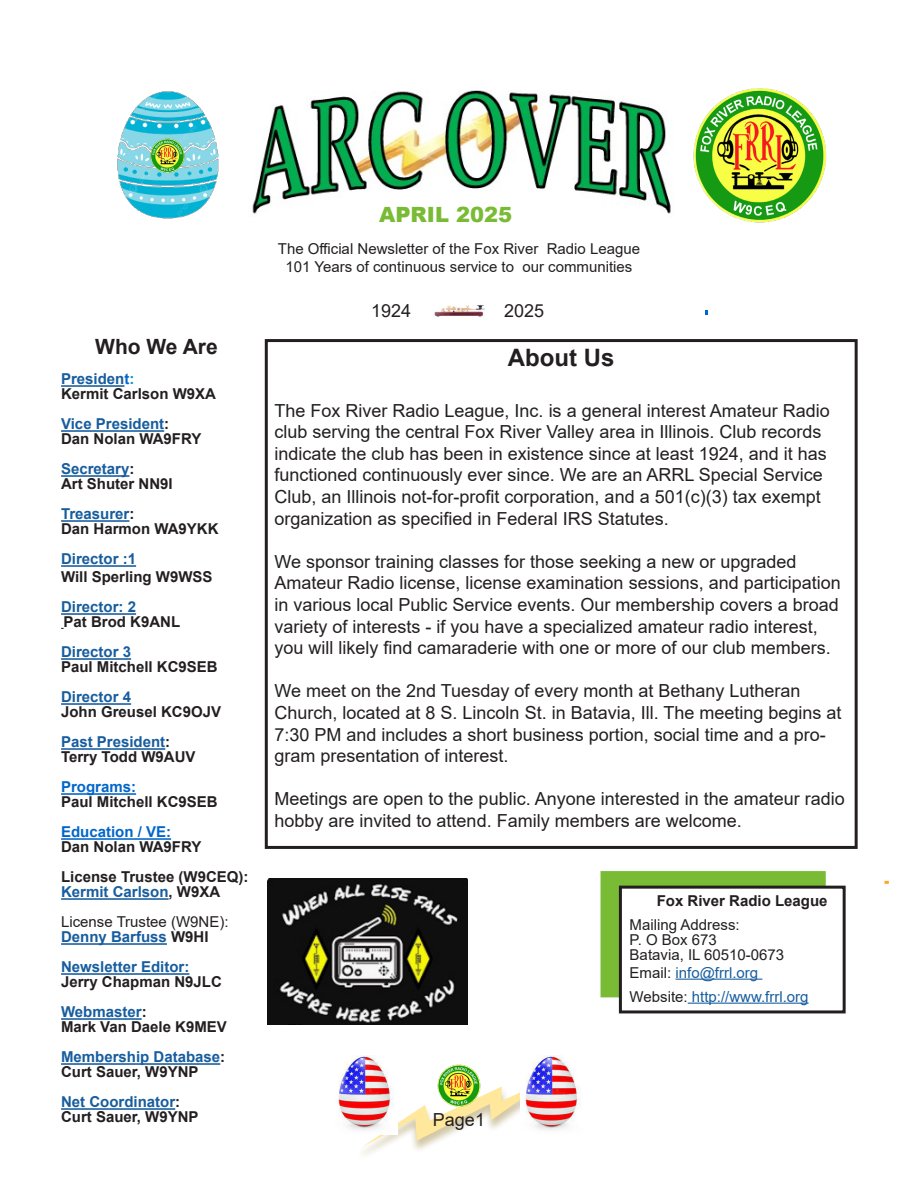
<style>
.page{position:relative;width:918px;height:1188px;background:#fff}
.page>*{position:absolute;margin:0;border:0;box-sizing:border-box;transform-origin:0 0}
.t1{font:700 24px "Arial";color:#231f20}
.t2{font:900 21px "Arial";color:#79bb35}
.t3{font:700 21px "Arial";color:#231f20}
.t4{font:18px/21.6px "Arial";color:#231f20}
.t5{font:700 15px "Arial";color:#231f20}
.t6{font:700 15px "Arial";color:#175d9e}
.t7{font:15px "Arial";color:#231f20}
.t8{font:15px "Arial";color:#175d9e}
.t9{font:700 15px "Arial";color:#0066cb}
.s1{color:#0066cb}
.s2{color:#0099cb}
.s3{color:#231f20}
</style>
<div class="page">
<svg style="left:362px;top:1086px;width:158px;height:61px"></svg>
<img style="left:433px;top:1064px;width:52px;height:48px">
<img style="left:337px;top:1055px;width:60px;height:79px">
<img style="left:524px;top:1055px;width:57px;height:75px">
<div style="left:601px;top:871px;width:225px;height:126px;background:#79bb35;border:2px solid #79bb35"></div>
<img style="left:252px;top:90px;width:419px;height:124px">
<img style="left:434px;top:305px;width:51px;height:12px">
<div style="left:265px;top:339px;width:593px;height:510px;border:3px solid #231f20"></div>
<hr style="left:61px;top:385px;width:63px;height:2px;background:#175d9e">
<hr style="left:61px;top:430px;width:103px;height:2px;background:#175d9e">
<hr style="left:61px;top:475px;width:68px;height:2px;background:#175d9e">
<hr style="left:61px;top:520px;width:68px;height:2px;background:#175d9e">
<hr style="left:61px;top:565px;width:75px;height:2px;background:#175d9e">
<hr style="left:61px;top:613px;width:75px;height:2px;background:#175d9e">
<hr style="left:61px;top:658px;width:70px;height:2px;background:#175d9e">
<hr style="left:61px;top:703px;width:70px;height:2px;background:#175d9e">
<hr style="left:61px;top:748px;width:104px;height:2px;background:#175d9e">
<hr style="left:61px;top:793px;width:75px;height:2px;background:#0066cb">
<hr style="left:61px;top:838px;width:110px;height:2px;background:#0066cb">
<hr style="left:61px;top:898px;width:108px;height:2px;background:#175d9e">
<hr style="left:61px;top:943px;width:106px;height:2px;background:#175d9e">
<hr style="left:61px;top:973px;width:128px;height:2px;background:#175d9e">
<hr style="left:61px;top:1018px;width:81px;height:2px;background:#175d9e">
<hr style="left:61px;top:1063px;width:159px;height:2px;background:#175d9e">
<hr style="left:61px;top:1108px;width:114px;height:2px;background:#175d9e">
<svg style="left:885px;top:881px;width:4px;height:3px"></svg>
<div style="left:620px;top:887px;width:224px;height:125px;background:#fff"></div>
<div style="left:619px;top:886px;width:227px;height:127px;border:3px solid #231f20"></div>
<hr style="left:675px;top:979px;width:87px;height:1px;background:#175d9e">
<hr style="left:688px;top:1003px;width:121px;height:1px;background:#175d9e">
<img style="left:693px;top:88px;width:134px;height:135px">
<img style="left:268px;top:879px;width:200px;height:145px">
<img style="left:117px;top:91px;width:102px;height:128px">
<img style="left:146px;top:134px;width:42px;height:42px">
<p class="t3" style="left:95px;top:332px;width:124px">Who We Are</p>
<p class="t6" style="left:61px;top:369px;width:75px">Presiden<span class="s1">t</span><span class="s2">:</span></p>
<p class="t5" style="left:61px;top:384px;width:157px">Kermit Carlson W9XA</p>
<p class="t6" style="left:61px;top:414px;width:110px">Vice President<span class="s3">:</span></p>
<p class="t5" style="left:61px;top:429px;width:142px">Dan Nolan WA9FRY</p>
<p class="t6" style="left:61px;top:459px;width:75px">Secretary<span class="s3">:</span></p>
<p class="t5" style="left:61px;top:474px;width:113px">Art Shuter NN9I</p>
<p class="t6" style="left:61px;top:504px;width:75px">Treasurer<span class="s3">:</span></p>
<p class="t5" style="left:61px;top:519px;width:159px">Dan Harmon WA9YKK</p>
<p class="t6" style="left:61px;top:549px;width:77px">Director :1</p>
<p class="t5" style="left:61px;top:567px;width:153px">Will Sperling W9WSS</p>
<p class="t6" style="left:61px;top:597px;width:77px">Director: 2</p>
<p class="t5" style="left:64px;top:612px;width:118px">Pat Brod K9ANL</p>
<p class="t6" style="left:61px;top:642px;width:72px">Director 3</p>
<p class="t5" style="left:61px;top:657px;width:158px">Paul Mitchell KC9SEB</p>
<p class="t6" style="left:61px;top:687px;width:72px">Director 4</p>
<p class="t5" style="left:61px;top:702px;width:162px">John Greusel KC9OJV</p>
<p class="t6" style="left:61px;top:732px;width:111px">Past President<span class="s3">:</span></p>
<p class="t5" style="left:61px;top:747px;width:136px">Terry Todd W9AUV</p>
<p class="t9" style="left:61px;top:777px;width:77px">Programs:</p>
<p class="t5" style="left:61px;top:792px;width:158px">Paul Mitchell KC9SEB</p>
<p class="t9" style="left:61px;top:822px;width:112px">Education / VE:</p>
<p class="t5" style="left:61px;top:837px;width:142px">Dan Nolan WA9FRY</p>
<p class="t5" style="left:61px;top:867px;width:189px">License Trustee (W9CEQ):</p>
<p class="t6" style="left:61px;top:882px;width:161px">Kermit Carlson<span class="s3">, W9XA</span></p>
<p class="t7" style="left:61px;top:912px;width:169px">License Trustee (W9NE):</p>
<p class="t6" style="left:61px;top:927px;width:149px">Denny Barfuss <span class="s3">W9HI</span></p>
<p class="t6" style="left:61px;top:957px;width:130px">Newsletter Editor:</p>
<p class="t5" style="left:61px;top:972px;width:162px">Jerry Chapman N9JLC</p>
<p class="t6" style="left:61px;top:1002px;width:87px">Webmaster<span class="s3">:</span></p>
<p class="t5" style="left:61px;top:1017px;width:167px">Mark Van Daele K9MEV</p>
<p class="t6" style="left:61px;top:1047px;width:166px">Membership Database<span class="s3">:</span></p>
<p class="t5" style="left:61px;top:1062px;width:139px">Curt Sauer, W9YNP</p>
<p class="t6" style="left:61px;top:1092px;width:121px">Net Coordinator<span class="s3">:</span></p>
<p class="t5" style="left:61px;top:1107px;width:139px">Curt Sauer, W9YNP</p>
<p class="t2" style="left:379px;top:199px;width:135px">APRIL 2025</p>
<p class="t7" style="left:278px;top:239px;width:364px">The Official Newsletter of the Fox River Radio League</p>
<p class="t7" style="left:286px;top:257px;width:348px">101 Years of continuous service to our communities</p>
<p class="t4" style="left:371px;top:300px;width:42px">1924</p>
<p class="t4" style="left:504px;top:300px;width:42px">2025</p>
<p class="t1" style="left:508px;top:341px;width:108px">About Us</p>
<p class="t4" style="left:275px;top:399px;width:557px">The Fox River Radio League, Inc. is a general interest Amateur Radio club serving the central Fox River Valley area in Illinois. Club records indicate the club has been in existence since at least 1924, and it has functioned continuously ever since. We are an ARRL Special Service Club, an Illinois not-for-profit corporation, and a 501(c)(3) tax exempt organization as specified in Federal IRS Statutes.</p>
<p class="t4" style="left:275px;top:551px;width:568px">We sponsor training classes for those seeking a new or upgraded Amateur Radio license, license examination sessions, and participation in various local Public Service events. Our membership covers a broad variety of interests - if you have a specialized amateur radio interest, you will likely find camaraderie with one or more of our club members.</p>
<p class="t4" style="left:275px;top:680px;width:568px">We meet on the 2nd Tuesday of every month at Bethany Lutheran Church, located at 8 S. Lincoln St. in Batavia, Ill. The meeting begins at 7:30 PM and includes a short business portion, social time and a pro&shy;gram presentation of interest.</p>
<p class="t4" style="left:275px;top:788px;width:572px">Meetings are open to the public. Anyone interested in the amateur radio hobby are invited to attend. Family members are welcome.</p>
<p class="t4" style="left:433px;top:1108px;width:54px">Page1</p>
<p class="t5" style="left:657px;top:890px;width:172px">Fox River Radio League</p>
<p class="t7" style="left:630px;top:914px;width:112px">Mailing Address:</p>
<p class="t7" style="left:630px;top:929px;width:89px">P. O Box 673</p>
<p class="t7" style="left:630px;top:944px;width:156px">Batavia, IL 60510-0673</p>
<p class="t8" style="left:630px;top:962px;width:130px"><span class="s3">Email:</span> info@frrl.org</p>
<p class="t8" style="left:630px;top:986px;width:180px"><span class="s3">Website:</span> http://www.frrl.org</p>
</div>
